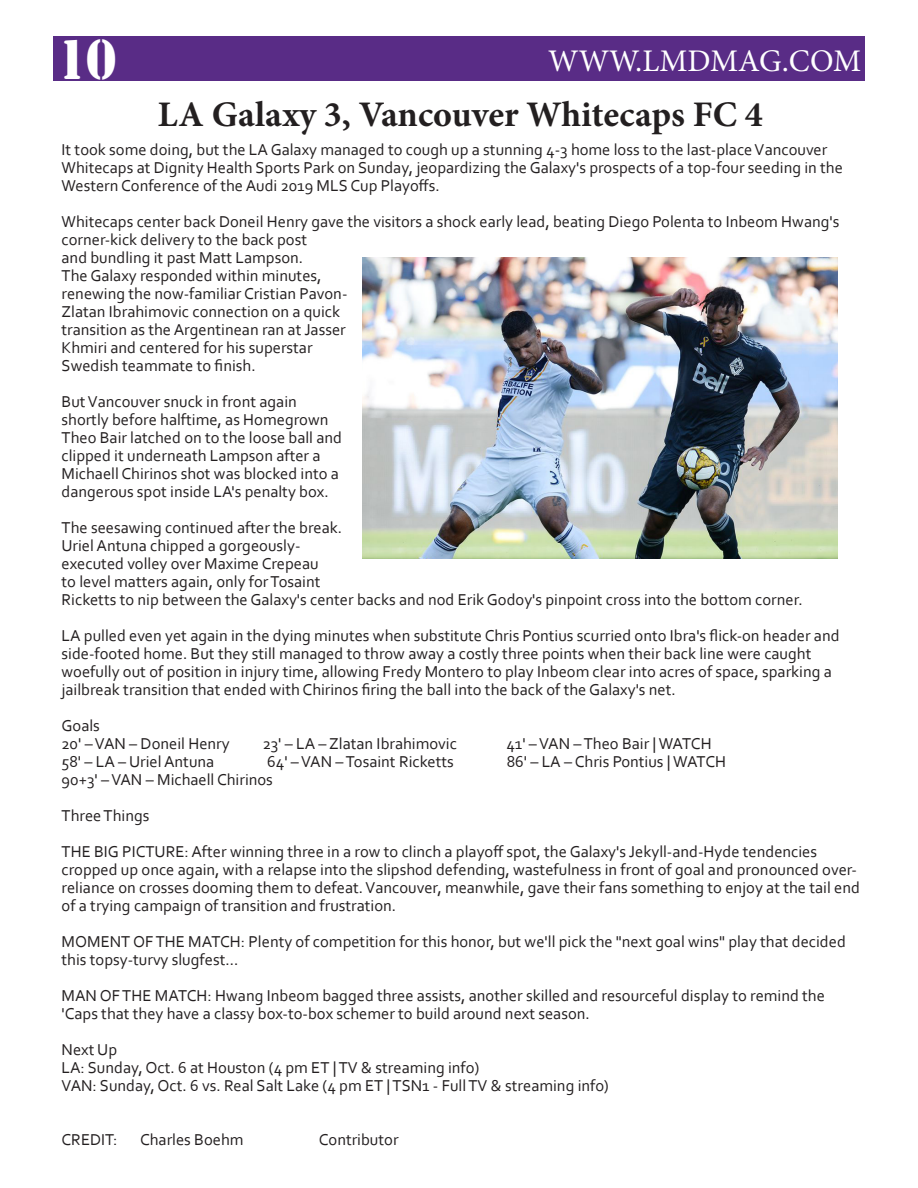
<style>
.page{position:relative;width:918px;height:1188px;background:#fff}
.page>*{position:absolute;margin:0;border:0;box-sizing:border-box;transform-origin:0 0}
.t1{font:52.35px "Stencil Std";color:#fff;scale:.88 1}
.t2{font:700 36px "Minion Pro";color:#231f20}
.t3{font:31.5px "Minion Pro";color:#fff}
.t4{font:16.5px/18px "Corbel";color:#231f20}
</style>
<div class="page">
<div style="left:53px;top:37px;width:812px;height:44px;background:#592c86"></div>
<img style="left:363px;top:257px;width:475px;height:301px">
<h1 class="t1" style="left:58px;top:26px;width:67px">10</h1>
<h3 class="t3" style="left:548px;top:40px;width:315px">WWW.LMDMAG.COM</h3>
<h2 class="t2" style="left:158px;top:89px;width:607px">LA Galaxy 3, Vancouver Whitecaps FC 4</h2>
<p class="t4" style="left:62px;top:140px;width:783px">It took some doing, but the LA Galaxy managed to cough up a stunning 4-3 home loss to the last-place Vancouver<br>Whitecaps at Dignity Health Sports Park on Sunday, jeopardizing the Galaxy's prospects of a top-four seeding in the<br>Western Conference of the Audi 2019 MLS Cup Playoffs.</p>
<p class="t4" style="left:62px;top:212px;width:779px">Whitecaps center back Doneil Henry gave the visitors a shock early lead, beating Diego Polenta to Inbeom Hwang's corner-kick delivery to the back post<br>and bundling it past Matt Lampson.<br>The Galaxy responded within minutes,<br>renewing the now-familiar Cristian Pavon-<br>Zlatan Ibrahimovic connection on a quick<br>transition as the Argentinean ran at Jasser<br>Khmiri and centered for his superstar<br>Swedish teammate to finish.</p>
<p class="t4" style="left:62px;top:393px;width:282px">But Vancouver snuck in front again shortly before halftime, as Homegrown Theo Bair latched on to the loose ball and clipped it underneath Lampson after a Michaell Chirinos shot was blocked into a dangerous spot inside LA's penalty box.</p>
<p class="t4" style="left:62px;top:519px;width:743px">The seesawing continued after the break.<br>Uriel Antuna chipped a gorgeously-<br>executed volley over Maxime Crepeau<br>to level matters again, only for Tosaint<br>Ricketts to nip between the Galaxy's center backs and nod Erik Godoy's pinpoint cross into the bottom corner.</p>
<p class="t4" style="left:62px;top:627px;width:779px">LA pulled even yet again in the dying minutes when substitute Chris Pontius scurried onto Ibra's flick-on header and side-footed home. But they still managed to throw away a costly three points when their back line were caught woefully out of position in injury time, allowing Fredy Montero to play Inbeom clear into acres of space, sparking a jailbreak transition that ended with Chirinos firing the ball into the back of the Galaxy's net.</p>
<p class="t4" style="left:62px;top:717px;width:170px">Goals<br>20' – VAN – Doneil Henry</p>
<p class="t4" style="left:263px;top:735px;width:196px">23' – LA – Zlatan Ibrahimovic</p>
<p class="t4" style="left:506px;top:735px;width:207px">41' – VAN – Theo Bair | WATCH</p>
<p class="t4" style="left:62px;top:753px;width:154px">58' – LA – Uriel Antuna</p>
<p class="t4" style="left:267px;top:753px;width:188px">64' – VAN – Tosaint Ricketts</p>
<p class="t4" style="left:507px;top:753px;width:221px">86' – LA – Chris Pontius | WATCH</p>
<p class="t4" style="left:62px;top:762px;width:757px;line-height:36px">90+3' – VAN – Michaell Chirinos<br>Three Things<br>THE BIG PICTURE: After winning three in a row to clinch a playoff spot, the Galaxy's Jekyll-and-Hyde tendencies</p>
<p class="t4" style="left:62px;top:861px;width:800px">cropped up once again, with a relapse into the slipshod defending, wastefulness in front of goal and pronounced over&shy;reliance on crosses dooming them to defeat. Vancouver, meanwhile, gave their fans something to enjoy at the tail end of a trying campaign of transition and frustration.</p>
<p class="t4" style="left:62px;top:933px;width:786px">MOMENT OF THE MATCH: Plenty of competition for this honor, but we'll pick the "next goal wins" play that decided this topsy-turvy slugfest...</p>
<p class="t4" style="left:62px;top:987px;width:765px">MAN OF THE MATCH: Hwang Inbeom bagged three assists, another skilled and resourceful display to remind the 'Caps that they have a classy box-to-box schemer to build around next season.</p>
<p class="t4" style="left:62px;top:1041px;width:549px">Next Up<br>LA: Sunday, Oct. 6 at Houston (4 pm ET | TV &amp; streaming info)<br>VAN: Sunday, Oct. 6 vs. Real Salt Lake (4 pm ET | TSN1 - Full TV &amp; streaming info)</p>
<p class="t4" style="left:62px;top:1131px;width:58px">CREDIT:</p>
<p class="t4" style="left:140px;top:1131px;width:105px">Charles Boehm</p>
<p class="t4" style="left:319px;top:1131px;width:81px">Contributor</p>
</div>
